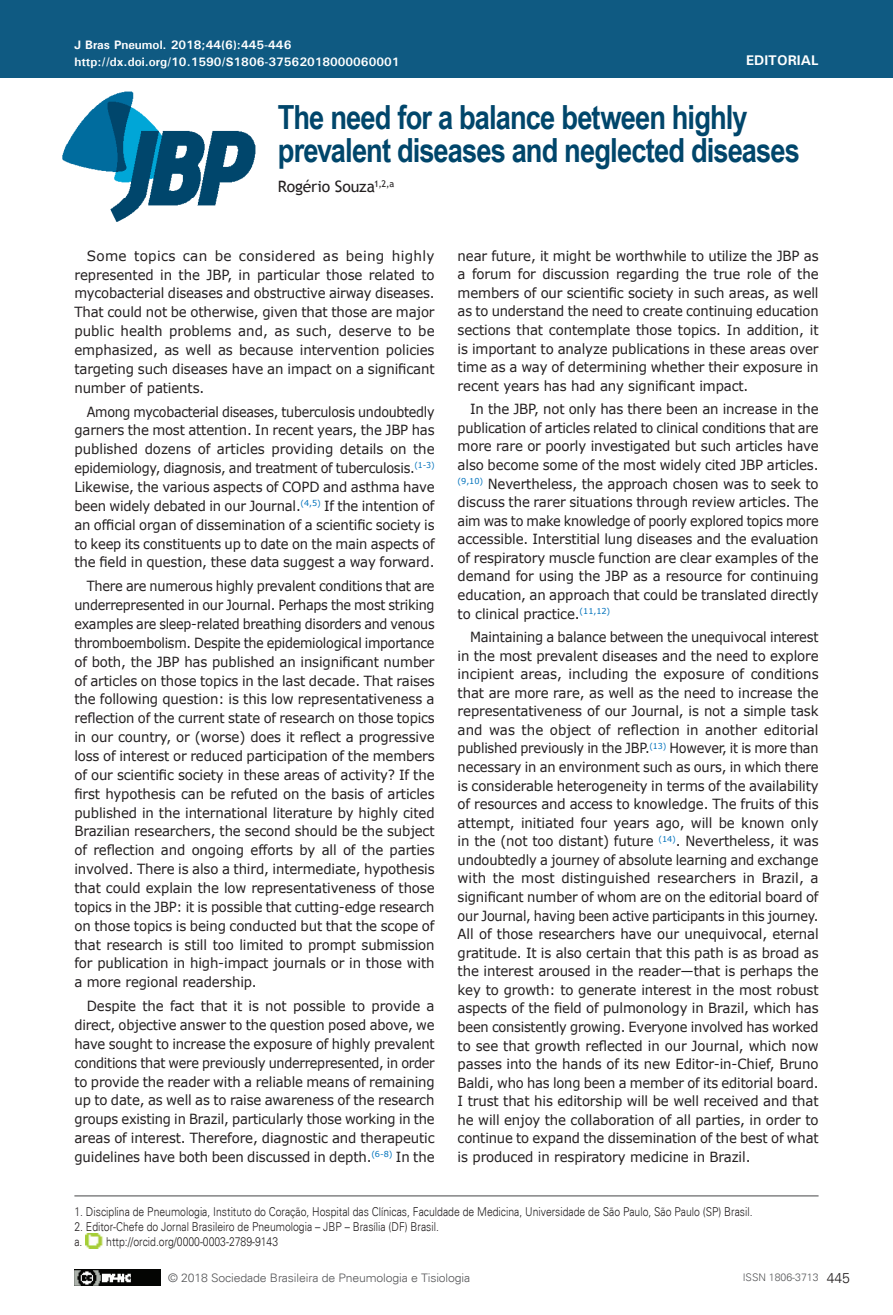
<style>
.page{position:relative;width:893px;height:1315px;background:#fff}
.page>*{position:absolute;margin:0;border:0;box-sizing:border-box;transform-origin:0 0}
.Título{font:700 33.25px/33.2px "Arial Narrow";letter-spacing:-.025em;color:#00466b}
.Autores{font:15.75px "Trebuchet MS";letter-spacing:-.005em;color:#231f20}
.Corpo_EN{font:14px/18.6px "Verdana";letter-spacing:-.01em;color:#231f20;text-align:justify;scale:.93 1}
.Corpo_EN-2{font:14px/18.6px "Verdana";letter-spacing:-.01em;color:#231f20;text-align:justify;scale:.95 1}
.Corpo_EN-3{font:14px/18.9px "Verdana";letter-spacing:-.01em;color:#231f20;text-align:justify;scale:.92 1}
.Corpo_EN-4{font:14px/18.9px "Verdana";letter-spacing:-.01em;color:#231f20;text-align:justify;scale:.91 1}
.Corpo_EN-5{font:14px/18.9px "Verdana";letter-spacing:-.01em;color:#231f20;text-align:justify}
.t1{font:700 14px "Univers";color:#fff}
.t2{font:300 14px "Univers";color:#231f20}
.Inst_sem_resumo{font:300 12.25px "Univers";color:#231f20;scale:.85 1}
.End_2{font:300 12.25px "Univers";color:#231f20;scale:.85 1}
.t3{font:700 12.25px "Univers";color:#fff}
.t4{font:300 11.72px "Univers";letter-spacing:-.01em;color:#57585a;scale:1.04 1}
.t5{font:300 10.5px "Univers";color:#57585a}
</style>
<div class="page">
<div style="left:0;top:0;width:893px;height:78px;background:#0f5a82"></div>
<img style="left:62px;top:91px;width:194px;height:130px">
<img style="left:74px;top:1269px;width:87px;height:16px">
<hr style="left:74px;top:1195px;width:745px;height:1px;background:#454647">
<img style="left:85px;top:1233px;width:18px;height:15px">
<p class="t3" style="left:74px;top:38px;width:218px">J Bras Pneumol. 2018;44(6):445-446</p>
<p class="t1" style="left:746px;top:52px;width:74px">EDITORIAL</p>
<p class="t3" style="left:74px;top:54px;width:327px">http://dx.doi.org/10.1590/S1806-37562018000060001</p>
<p class="Título" style="left:278px;top:99px;width:524px">The need for a balance between highly prevalent diseases and neglected diseases</p>
<p class="Autores" style="left:278px;top:177px;width:118px">Rogério Souza<sup>1,2,a</sup></p>
<p class="Corpo_EN-5" style="left:74px;top:246px;width:362px;text-indent:12px">Some topics can be considered as being highly represented in the JBP, in particular those related to mycobacterial diseases and obstructive airway diseases.<br>That could not be otherwise, given that those are major public health problems and, as such, deserve to be emphasized, as well as because intervention policies targeting such diseases have an impact on a significant number of patients.</p>
<p class="Corpo_EN-4" style="left:74px;top:402px;width:397px;text-indent:12px">Among mycobacterial diseases, tuberculosis undoubtedly garners the most attention. In recent years, the JBP has published dozens of articles providing details on the epidemiology, diagnosis, and treatment of tuberculosis.<sup>(1-3)<br></sup>Likewise, the various aspects of COPD and asthma have been widely debated in our Journal.<sup>(4,5)</sup> If the intention of an official organ of dissemination of a scientific society is to keep its constituents up to date on the main aspects of the field in question, these data suggest a way forward.</p>
<p class="Corpo_EN-3" style="left:74px;top:576px;width:393px;text-indent:12px">There are numerous highly prevalent conditions that are underrepresented in our Journal. Perhaps the most striking examples are sleep-related breathing disorders and venous thromboembolism. Despite the epidemiological importance of both, the JBP has published an insignificant number of articles on those topics in the last decade. That raises the following question: is this low representativeness a reflection of the current state of research on those topics in our country, or (worse) does it reflect a progressive loss of interest or reduced participation of the members of our scientific society in these areas of activity? If the first hypothesis can be refuted on the basis of articles published in the international literature by highly cited Brazilian researchers, the second should be the subject of reflection and ongoing efforts by all of the parties involved. There is also a third, intermediate, hypothesis that could explain the low representativeness of those topics in the JBP: it is possible that cutting-edge research on those topics is being conducted but that the scope of that research is still too limited to prompt submission for publication in high-impact journals or in those with a more regional readership.</p>
<p class="Corpo_EN-2" style="left:74px;top:996px;width:381px;text-indent:12px">Despite the fact that it is not possible to provide a direct, objective answer to the question posed above, we have sought to increase the exposure of highly prevalent conditions that were previously underrepresented, in order to provide the reader with a reliable means of remaining up to date, as well as to raise awareness of the research groups existing in Brazil, particularly those working in the areas of interest. Therefore, diagnostic and therapeutic guidelines have both been discussed in depth.<sup>(6-8)</sup> In the</p>
<p class="Corpo_EN-2" style="left:458px;top:246px;width:382px">near future, it might be worthwhile to utilize the JBP as a forum for discussion regarding the true role of the members of our scientific society in such areas, as well as to understand the need to create continuing education sections that contemplate those topics. In addition, it is important to analyze publications in these areas over time as a way of determining whether their exposure in recent years has had any significant impact.</p>
<p class="Corpo_EN-2" style="left:458px;top:400px;width:381px;text-indent:12px">In the JBP, not only has there been an increase in the publication of articles related to clinical conditions that are more rare or poorly investigated but such articles have also become some of the most widely cited JBP articles. <sup>(9,10)</sup> Nevertheless, the approach chosen was to seek to discuss the rarer situations through review articles. The aim was to make knowledge of poorly explored topics more accessible. Interstitial lung diseases and the evaluation of respiratory muscle function are clear examples of the demand for using the JBP as a resource for continuing education, an approach that could be translated directly to clinical practice.<sup>(11,12)</sup></p>
<p class="Corpo_EN" style="left:458px;top:627px;width:390px;text-indent:12px">Maintaining a balance between the unequivocal interest in the most prevalent diseases and the need to explore incipient areas, including the exposure of conditions that are more rare, as well as the need to increase the representativeness of our Journal, is not a simple task and was the object of reflection in another editorial published previously in the JBP.<sup>(13)</sup> However, it is more than necessary in an environment such as ours, in which there is considerable heterogeneity in terms of the availability of resources and access to knowledge. The fruits of this attempt, initiated four years ago, will be known only in the (not too distant) future <sup>(14)</sup>. Nevertheless, it was undoubtedly a journey of absolute learning and exchange with the most distinguished researchers in Brazil, a significant number of whom are on the editorial board of our Journal, having been active participants in this journey.<br>All of those researchers have our unequivocal, eternal gratitude. It is also certain that this path is as broad as the interest aroused in the reader—that is perhaps the key to growth: to generate interest in the most robust aspects of the field of pulmonology in Brazil, which has been consistently growing. Everyone involved has worked to see that growth reflected in our Journal, which now passes into the hands of its new Editor-in-Chief, Bruno Baldi, who has long been a member of its editorial board.<br>I trust that his editorship will be well received and that he will enjoy the collaboration of all parties, in order to continue to expand the dissemination of the best of what is produced in respiratory medicine in Brazil.</p>
<p class="Inst_sem_resumo" style="left:74px;top:1204px;width:799px">1. Disciplina de Pneumologia, Instituto do Coração, Hospital das Clínicas, Faculdade de Medicina, Universidade de São Paulo, São Paulo (SP) Brasil.</p>
<p class="End_2" style="left:74px;top:1219px;width:430px">2. Editor-Chefe do Jornal Brasileiro de Pneumologia – JBP – Brasília (DF) Brasil.</p>
<p class="End_2" style="left:74px;top:1233px;width:241px">a. http://orcid.org/0000-0003-2789-9143</p>
<p class="t4" style="left:168px;top:1270px;width:292px">© 2018 Sociedade Brasileira de Pneumologia e Tisiologia</p>
<p class="t5" style="left:743px;top:1271px;width:77px">ISSN 1806-3713</p>
<p class="t2" style="left:827px;top:1269px;width:25px">445</p>
</div>
